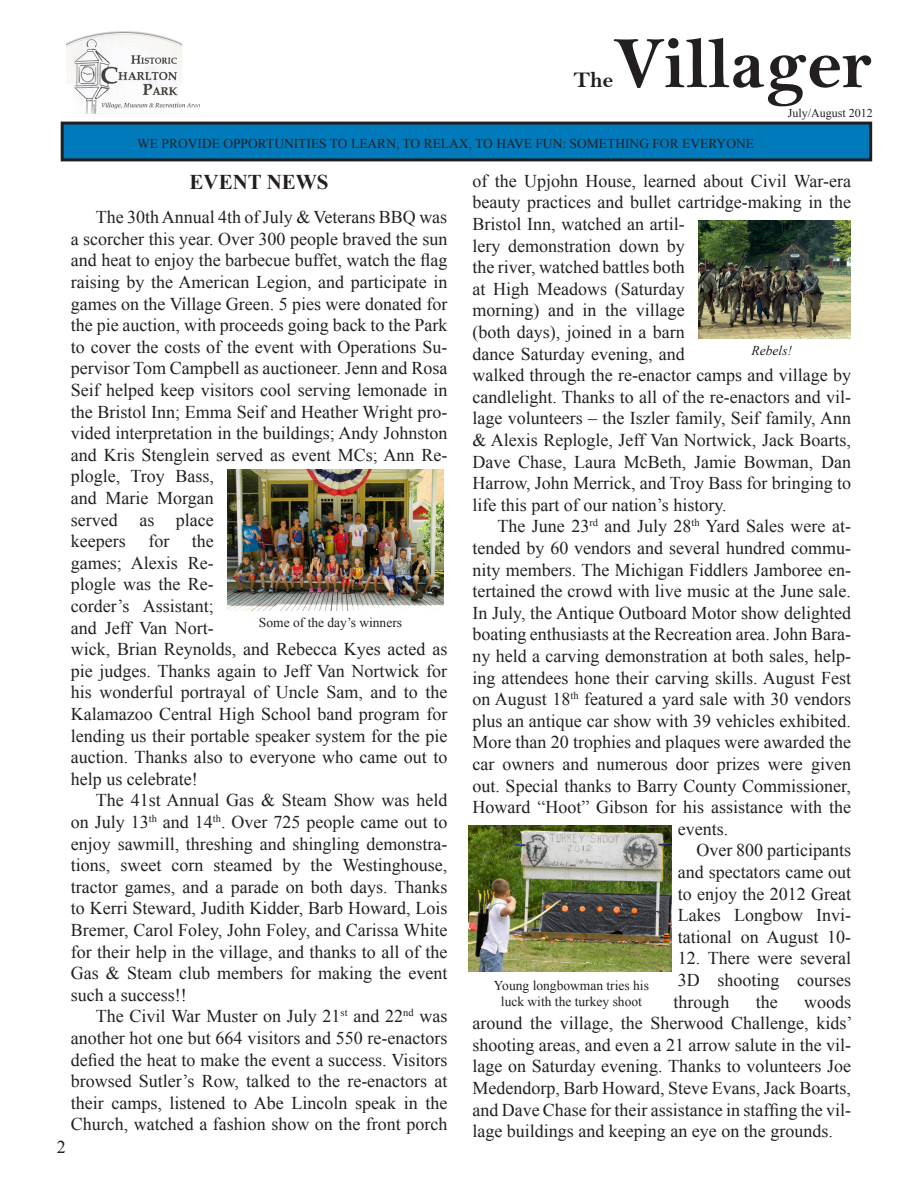
<style>
.page{position:relative;width:918px;height:1188px;background:#fff}
.page>*{position:absolute;margin:0;border:0;box-sizing:border-box;transform-origin:0 0}
.t1{font:73.5px "Bell MT Bold";color:#231f20}
.t2{font:22.5px "Bell MT Bold";color:#231f20}
.t3{font:700 21px "Times New Roman";color:#231f20}
.t4{font:18px/21.6px "Times New Roman";color:#231f20;text-align:justify}
.t5{font:13.5px/16.2px "Times New Roman";color:#231f20;text-align:center}
.t6{font:italic 13.5px "Times New Roman";color:#231f20}
.t7{font:12px "Times New Roman";color:#231f20}
.s1{color:#fff}
</style>
<div class="page">
<div style="left:62px;top:123px;width:809px;height:37px;background:#007aba"></div>
<div style="left:61px;top:122px;width:811px;height:39px;border:3px solid #231f20"></div>
<img style="left:66px;top:31px;width:134px;height:83px">
<img style="left:698px;top:221px;width:152px;height:117px">
<img style="left:227px;top:470px;width:216px;height:141px">
<img style="left:469px;top:825px;width:202px;height:147px">
<p class="t1" style="left:613px;top:20px;width:260px">Villager</p>
<p class="t5" style="left:137px;top:136px;width:618px">WE PROVIDE OPPORTUNITIES TO LEARN, TO RELAX, TO HAVE FUN: SOMETHING FOR EVERYONE</p>
<p class="t2" style="left:573px;top:66px;width:42px">The</p>
<p class="t7" style="left:788px;top:105px;width:87px">July/August 2012</p>
<p class="t3" style="left:190px;top:168px;width:141px">EVENT NEWS</p>
<p class="t4" style="left:71px;top:206px;width:378px;text-align:left"><span class="s1">iiiii</span>The 30th Annual 4th of July &amp; Veterans BBQ was a scorcher this year. Over 300 people braved the sun and heat to enjoy the barbecue buffet, watch the flag raising by the American Legion, and participate in games on the Village Green. 5 pies were donated for the pie auction, with proceeds going back to the Park to cover the costs of the event with Operations Su&shy;pervisor Tom Campbell as auctioneer. Jenn and Rosa Seif helped keep visitors cool serving lemonade in the Bristol Inn; Emma Seif and Heather Wright pro&shy;vided interpretation in the buildings; Andy Johnston and Kris Stenglein served as event MCs; Ann Re&shy;plogle, Troy Bass,<br>and Marie Morgan<br>served as place<br>keepers</p>
<p class="t4" style="left:71px;top:530px;width:378px;text-align:left;text-indent:121px">the<br>games; Alexis Re-<br>plogle was the Re-<br>corder’s Assistant;<br>and Jeff Van Nort-<br>wick, Brian Reynolds, and Rebecca Kyes acted as pie judges. Thanks again to Jeff Van Nortwick for his wonderful portrayal of Uncle Sam, and to the<br>Kalamazoo Central High School band program for lending us their portable speaker system for the pie auction. Thanks also to everyone who came out to help us celebrate!</p>
<p class="t4" style="left:71px;top:789px;width:378px"><span class="s1">iiiii</span>The 41st Annual Gas &amp; Steam Show was held on July 13<sup>th</sup> and 14<sup>th</sup>. Over 725 people came out to enjoy sawmill, threshing and shingling demonstra&shy;tions, sweet corn steamed by the Westinghouse, tractor games, and a parade on both days. Thanks to Kerri Steward, Judith Kidder, Barb Howard, Lois Bremer, Carol Foley, John Foley, and Carissa White for their help in the village, and thanks to all of the Gas &amp; Steam club members for making the event such a success!!</p>
<p class="t4" style="left:71px;top:1005px;width:378px"><span class="s1">iiiii</span>The Civil War Muster on July 21<sup>st</sup> and 22<sup>nd</sup> was another hot one but 664 visitors and 550 re-enactors defied the heat to make the event a success. Visitors browsed Sutler’s Row, talked to the re-enactors at their camps, listened to Abe Lincoln speak in the Church, watched a fashion show on the front porch</p>
<p class="t4" style="left:148px;top:530px;width:22px">for</p>
<p class="t5" style="left:259px;top:614px;width:145px">Some of the day’s winners</p>
<p class="t4" style="left:57px;top:1136px;width:10px">2</p>
<p class="t4" style="left:472px;top:170px;width:380px;text-align:left">of the Upjohn House, learned about Civil War-era beauty practices and bullet cartridge-making in the Bristol Inn, watched an artil-<br>lery demonstration down by<br>the river, watched battles both<br>at High Meadows (Saturday<br>morning) and in the village<br>(both days), joined in a barn<br>dance Saturday evening, and<br>walked through the re-enactor camps and village by candlelight. Thanks to all of the re-enactors and vil&shy;lage volunteers – the Iszler family, Seif family, Ann &amp; Alexis Replogle, Jeff Van Nortwick, Jack Boarts, Dave Chase, Laura McBeth, Jamie Bowman, Dan Harrow, John Merrick, and Troy Bass for bringing to life this part of our nation’s history.</p>
<p class="t4" style="left:472px;top:515px;width:380px"><span class="s1">iiiii</span>The June 23<sup>rd</sup> and July 28<sup>th</sup> Yard Sales were at-</p>
<p class="t4" style="left:472px;top:537px;width:380px">tended by 60 vendors and several hundred commu-</p>
<p class="t4" style="left:472px;top:559px;width:380px">nity members. The Michigan Fiddlers Jamboree en-</p>
<p class="t4" style="left:472px;top:580px;width:380px">tertained the crowd with live music at the June sale.</p>
<p class="t4" style="left:472px;top:602px;width:380px">In July, the Antique Outboard Motor show delighted</p>
<p class="t4" style="left:472px;top:623px;width:380px">boating enthusiasts at the Recreation area. John Bara-</p>
<p class="t4" style="left:472px;top:645px;width:380px">ny held a carving demonstration at both sales, help-</p>
<p class="t4" style="left:472px;top:667px;width:380px">ing attendees hone their carving skills. August Fest</p>
<p class="t4" style="left:472px;top:688px;width:380px">on August 18<sup>th</sup> featured a yard sale with 30 vendors</p>
<p class="t4" style="left:472px;top:710px;width:380px">plus an antique car show with 39 vehicles exhibited.</p>
<p class="t4" style="left:472px;top:731px;width:380px">More than 20 trophies and plaques were awarded the</p>
<p class="t4" style="left:472px;top:753px;width:380px">car owners and numerous door prizes were given</p>
<p class="t4" style="left:472px;top:775px;width:380px">out. Special thanks to Barry County Commissioner,</p>
<p class="t4" style="left:472px;top:796px;width:380px">Howard “Hoot” Gibson for his assistance with the</p>
<p class="t4" style="left:678px;top:818px;width:52px">events.</p>
<p class="t4" style="left:678px;top:839px;width:175px;text-indent:19px">Over 800 participants and spectators came out to enjoy the 2012 Great Lakes Longbow Invi&shy;tational on August 10-</p>
<p class="t4" style="left:673px;top:947px;width:179px">12. There were several 3D shooting courses through</p>
<p class="t6" style="left:752px;top:341px;width:42px">Rebels!</p>
<p class="t5" style="left:494px;top:977px;width:157px">Young longbowman tries his luck with the turkey shoot</p>
<p class="t4" style="left:472px;top:991px;width:381px;text-indent:332px">woods around the village, the Sherwood Challenge, kids’ shooting areas, and even a 21 arrow salute in the vil&shy;lage on Saturday evening. Thanks to volunteers Joe Medendorp, Barb Howard, Steve Evans, Jack Boarts, and Dave Chase for their assistance in staffing the vil&shy;lage buildings and keeping an eye on the grounds.</p>
<p class="t4" style="left:756px;top:991px;width:23px">the</p>
</div>
